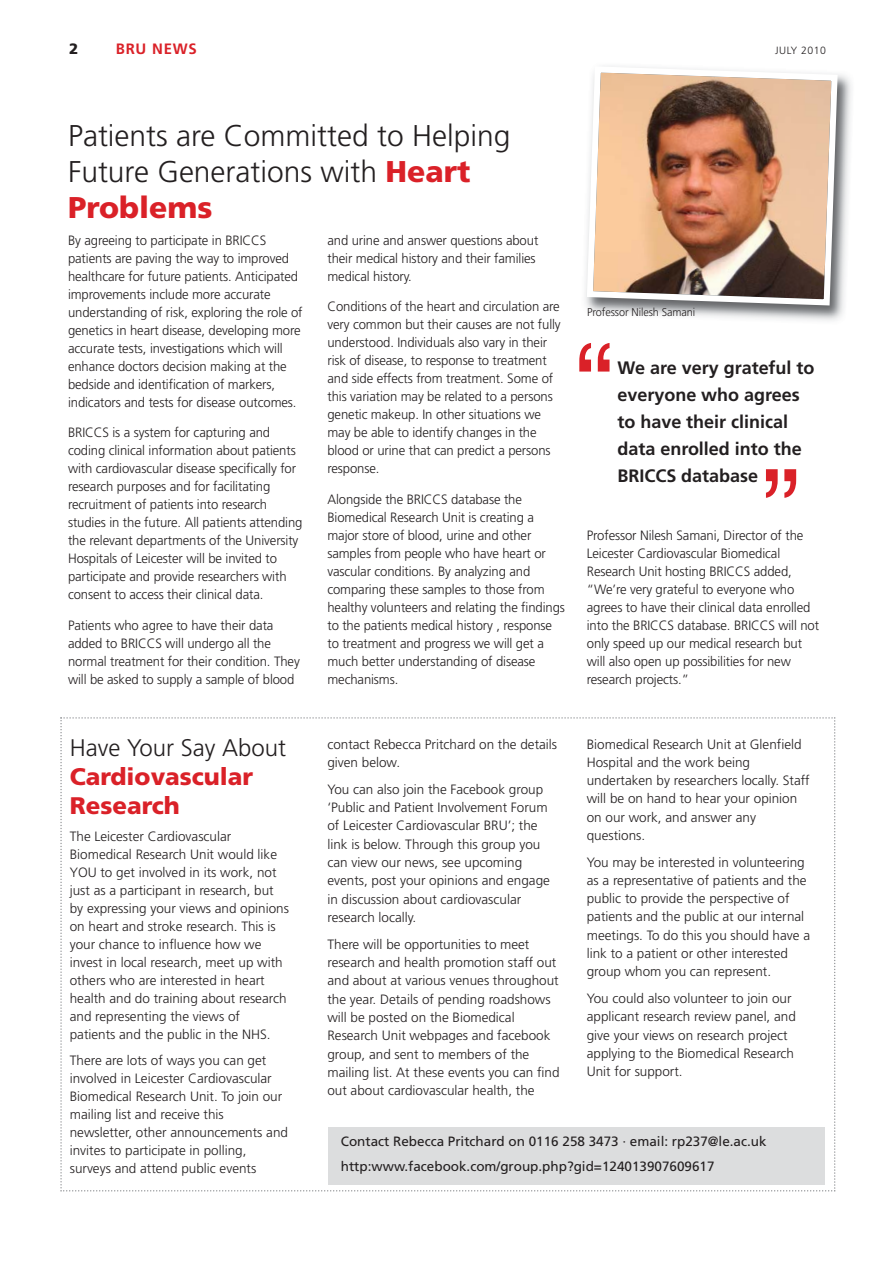
<style>
.page{position:relative;width:893px;height:1263px;background:#fff}
.page>*{position:absolute;margin:0;border:0;box-sizing:border-box;transform-origin:0 0}
.t1{font:112.5px "Helvetica";color:#da2128}
.t2{font:300 30px/36px "Frutiger";color:#231f20}
.t3{font:900 24px/28.8px "Frutiger";color:#da2128}
.t4{font:300 24px "Frutiger";color:#231f20}
.t5{font:700 18px/27px "Frutiger";color:#231f20}
.t6{font:700 15px "Frutiger";letter-spacing:.05em;color:#da2128}
.t7{font:900 15px "Frutiger";color:#231f20}
.t8{font:300 13.5px/18px "Frutiger";letter-spacing:-.01em;color:#231f20}
.t9{font:13.5px/24.8px "Frutiger";color:#231f20}
.t10{font:300 11.25px "Frutiger";letter-spacing:-.01em;color:#231f20}
.t11{font:300 10.5px "Frutiger";letter-spacing:.05em;color:#231f20}
.s1{font-weight:900;color:#da2128}
</style>
<div class="page">
<svg style="left:60px;top:717px;width:775px;height:474px"></svg>
<img style="left:589px;top:75px;width:262px;height:246px">
<img style="left:585px;top:66px;width:256px;height:243px">
<div style="left:329px;top:1127px;width:496px;height:57px;background:#dcddde"></div>
<p class="t7" style="left:69px;top:43px;width:11px">2</p>
<p class="t6" style="left:116px;top:43px;width:83px">BRU NEWS</p>
<p class="t11" style="left:775px;top:46px;width:52px">JULY 2010</p>
<h2 class="t2" style="left:68px;top:120px;width:444px">Patients are Committed to Helping<br>Future Generations with <span class="s1">Heart<br>Problems</span></h2>
<p class="t8" style="left:68px;top:232px;width:236px">By agreeing to participate in BRICCS patients are paving the way to improved healthcare for future patients. Anticipated improvements include more accurate understanding of risk, exploring the role of genetics in heart disease, developing more accurate tests, investigations which will enhance doctors decision making at the bedside and identification of markers, indicators and tests for disease outcomes.</p>
<p class="t8" style="left:68px;top:425px;width:236px">BRICCS is a system for capturing and coding clinical information about patients with cardiovascular disease specifically for research purposes and for facilitating recruitment of patients into research studies in the future. All patients attending the relevant departments of the University Hospitals of Leicester will be invited to participate and provide researchers with consent to access their clinical data.</p>
<p class="t8" style="left:68px;top:618px;width:233px">Patients who agree to have their data added to BRICCS will undergo all the normal treatment for their condition. They will be asked to supply a sample of blood</p>
<p class="t8" style="left:327px;top:232px;width:212px">and urine and answer questions about their medical history and their families medical history.</p>
<p class="t8" style="left:327px;top:299px;width:235px">Conditions of the heart and circulation are very common but their causes are not fully understood. Individuals also vary in their risk of disease, to response to treatment and side effects from treatment. Some of this variation may be related to a persons genetic makeup. In other situations we may be able to identify changes in the blood or urine that can predict a persons response.</p>
<p class="t8" style="left:327px;top:492px;width:239px">Alongside the BRICCS database the Biomedical Research Unit is creating a major store of blood, urine and other samples from people who have heart or vascular conditions. By analyzing and comparing these samples to those from healthy volunteers and relating the findings to the patients medical history , response to treatment and progress we will get a much better understanding of disease mechanisms.</p>
<p class="t10" style="left:587px;top:308px;width:110px">Professor Nilesh Samani</p>
<h1 class="t1" style="left:575px;top:344px;width:39px">“</h1>
<h3 class="t5" style="left:617px;top:356px;width:199px">We are very grateful to everyone who agrees to have their clinical data enrolled into the<br>BRICCS database</h3>
<h1 class="t1" style="left:762px;top:469px;width:39px">”</h1>
<p class="t8" style="left:587px;top:527px;width:234px">Professor Nilesh Samani, Director of the Leicester Cardiovascular Biomedical Research Unit hosting BRICCS added, “We’re very grateful to everyone who agrees to have their clinical data enrolled into the BRICCS database. BRICCS will not only speed up our medical research but will also open up possibilities for new research projects.”</p>
<h3 class="t4" style="left:70px;top:738px;width:218px">Have Your Say About</h3>
<h3 class="t3" style="left:70px;top:764px;width:185px">Cardiovascular<br>Research</h3>
<p class="t8" style="left:70px;top:828px;width:221px">The Leicester Cardiovascular Biomedical Research Unit would like YOU to get involved in its work, not just as a participant in research, but by expressing your views and opinions on heart and stroke research. This is your chance to influence how we invest in local research, meet up with others who are interested in heart health and do training about research and representing the views of patients and the public in the NHS.</p>
<p class="t8" style="left:70px;top:1052px;width:220px">There are lots of ways you can get involved in Leicester Cardiovascular Biomedical Research Unit. To join our mailing list and receive this newsletter, other announcements and invites to participate in polling, surveys and attend public events</p>
<p class="t8" style="left:327px;top:736px;width:231px">contact Rebecca Pritchard on the details given below.</p>
<p class="t8" style="left:327px;top:781px;width:224px">You can also join the Facebook group ‘Public and Patient Involvement Forum of Leicester Cardiovascular BRU’; the link is below. Through this group you can view our news, see upcoming events, post your opinions and engage in discussion about cardiovascular research locally.</p>
<p class="t8" style="left:327px;top:936px;width:234px">There will be opportunities to meet research and health promotion staff out and about at various venues throughout the year. Details of pending roadshows will be posted on the Biomedical Research Unit webpages and facebook group, and sent to members of the mailing list. At these events you can find out about cardiovascular health, the</p>
<p class="t8" style="left:587px;top:736px;width:224px">Biomedical Research Unit at Glenfield<br>Hospital and the work being undertaken by researchers locally. Staff will be on hand to hear your opinion on our work, and answer any questions.</p>
<p class="t8" style="left:587px;top:854px;width:225px">You may be interested in volunteering as a representative of patients and the public to provide the perspective of patients and the public at our internal meetings. To do this you should have a link to a patient or other interested group whom you can represent.</p>
<p class="t8" style="left:587px;top:990px;width:211px">You could also volunteer to join our applicant research review panel, and give your views on research project applying to the Biomedical Research<br>Unit for support.</p>
<p class="t9" style="left:341px;top:1130px;width:427px">Contact Rebecca Pritchard on 0116 258 3473 · email: rp237@le.ac.uk http:www.facebook.com/group.php?gid=124013907609617</p>
</div>
